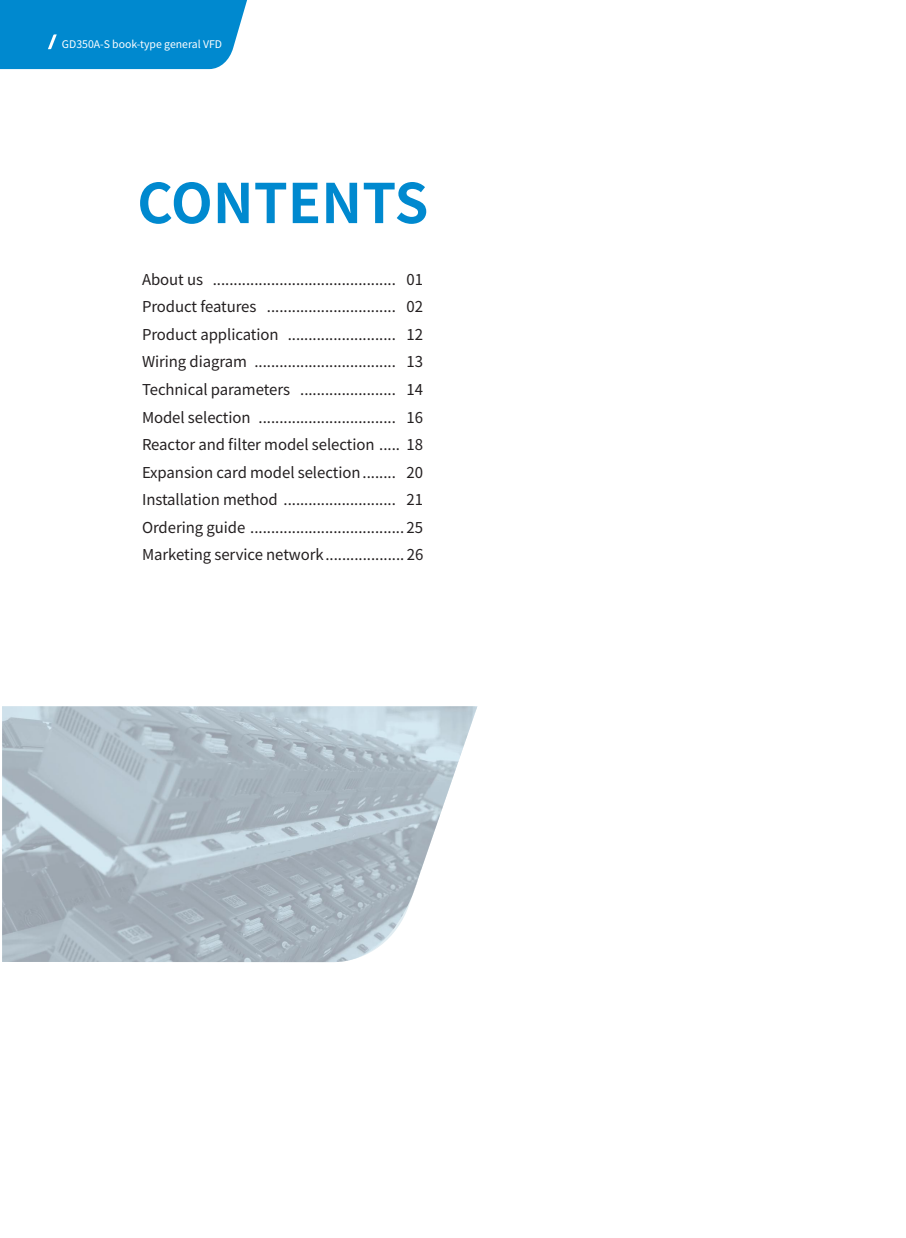
<style>
.page{position:relative;width:906px;height:1238px;background:#fff}
.page>*{position:absolute;margin:0;border:0;box-sizing:border-box;transform-origin:0 0}
.t1{font:700 54.45px "Source Han Sans CN";color:#0089cf}
.t2{font:15px/27.6px "Source Han Sans CN";letter-spacing:-.005em;color:#231f20;text-align:justify}
.t3{font:10.5px "Source Han Sans CN";color:#fff}
</style>
<div class="page">
<img style="left:2px;top:706px;width:475px;height:256px">
<div style="left:0;top:0;width:247px;height:69px;background:#0089cf"></div>
<p class="t3" style="left:62px;top:38px;width:162px">GD350A-S book-type general VFD</p>
<h1 class="t1" style="left:137px;top:172px;width:293px">CONTENTS</h1>
<p class="t2" style="left:142px;top:266px;width:283px">About us ............................................ 01<br>Product features ............................... 02<br>Product application .......................... 12<br>Wiring diagram .................................. 13<br>Technical parameters ....................... 14<br>Model selection ................................. 16<br>Reactor and filter model selection ..... 18<br>Expansion card model selection ........ 20<br>Installation method ........................... 21<br>Ordering guide ..................................... 25<br>Marketing service network................... 26</p>
</div>
